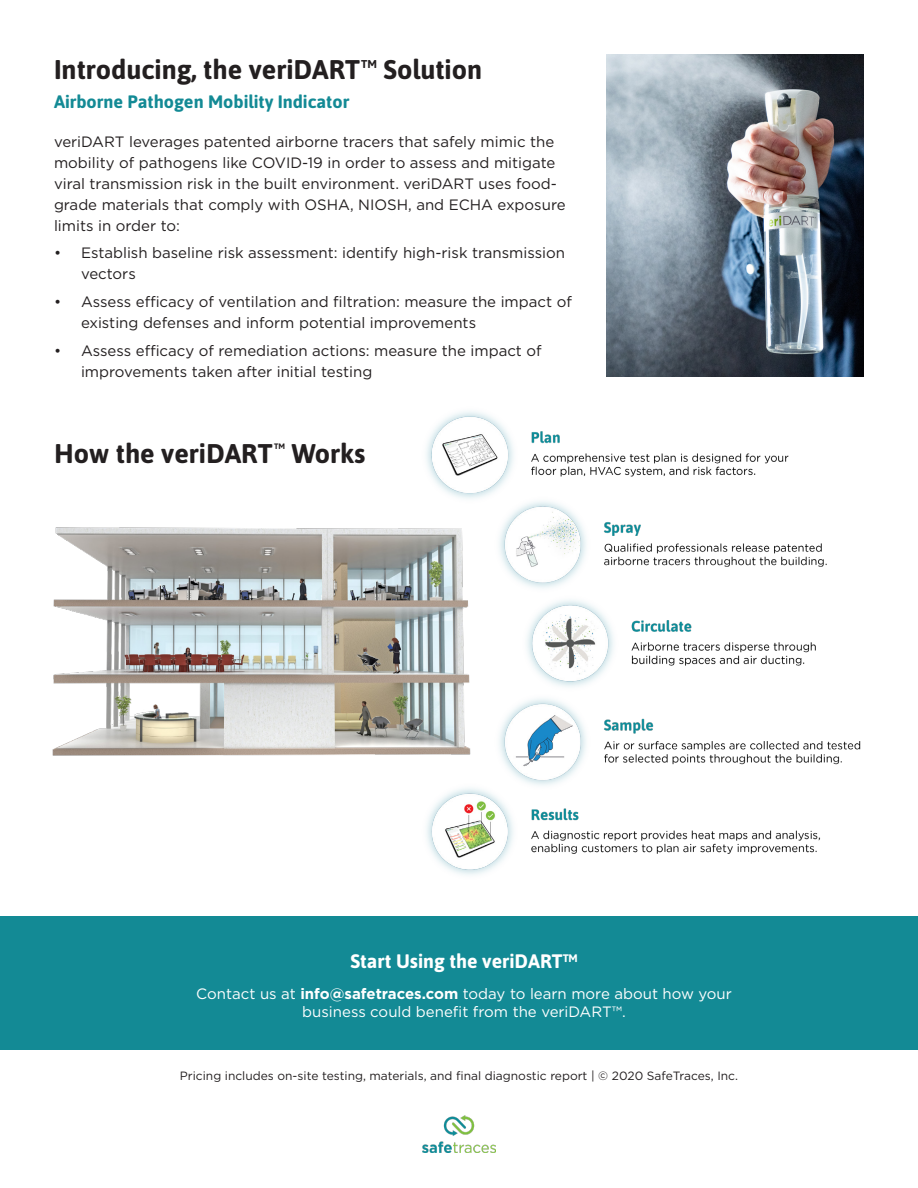
<style>
.page{position:relative;width:918px;height:1188px;background:#fff}
.page>*{position:absolute;margin:0;border:0;box-sizing:border-box;transform-origin:0 0}
.t1{font:700 27px "Asap";color:#231f20}
.t2{font:700 19.5px "Asap";color:#fff}
.t3{font:700 18px "Asap";color:#138a95}
.t4{font:15px/21px "Gotham";color:#231f20}
.t5{font:15px/18px "Gotham";color:#fff;text-align:center}
.t6{font:12px "Gotham";color:#231f20}
.t7{font:700 11.4px "Asap";color:#231f20}
.t8{font:700 7.8px "Asap";color:#231f20}
.s1{font-weight:700}
</style>
<div class="page">
<img style="left:422px;top:1116px;width:74px;height:36px">
<img style="left:52px;top:411px;width:809px;height:464px">
<div style="left:0;top:916px;width:918px;height:134px;background:#138a95"></div>
<img style="left:607px;top:54px;width:257px;height:323px">
<p class="t1" style="left:54px;top:51px;width:308px">Introducing, the veriDART</p>
<p class="t7" style="left:361px;top:56px;width:17px">TM</p>
<p class="t1" style="left:384px;top:51px;width:100px">Solution</p>
<p class="t3" style="left:54px;top:88px;width:297px">Airborne Pathogen Mobility Indicator</p>
<p class="t4" style="left:54px;top:130px;width:513px">veriDART leverages patented airborne tracers that safely mimic the mobility of pathogens like COVID-19 in order to assess and mitigate viral transmission risk in the built environment. veriDART uses food&shy;grade materials that comply with OSHA, NIOSH, and ECHA exposure limits in order to:</p>
<p class="t4" style="left:81px;top:242px;width:486px;text-indent:-27px">• Establish baseline risk assessment: identify high-risk transmission vectors</p>
<p class="t4" style="left:81px;top:291px;width:492px;text-indent:-27px">• Assess efficacy of ventilation and filtration: measure the impact of existing defenses and inform potential improvements</p>
<p class="t4" style="left:81px;top:340px;width:462px;text-indent:-27px">• Assess efficacy of remediation actions: measure the impact of improvements taken after initial testing</p>
<p class="t1" style="left:54px;top:434px;width:220px">How the veriDART</p>
<p class="t8" style="left:274px;top:441px;width:12px">TM</p>
<p class="t1" style="left:292px;top:434px;width:75px">Works</p>
<p class="t2" style="left:351px;top:947px;width:229px">Start Using the veriDART™️</p>
<p class="t5" style="left:196px;top:985px;width:537px">Contact us at <span class="s1">info@safetraces.com</span> today to learn more about how your business could benefit from the veriDART™️.</p>
<p class="t6" style="left:180px;top:1068px;width:560px">Pricing includes on-site testing, materials, and final diagnostic report | © 2020 SafeTraces, Inc.</p>
</div>
